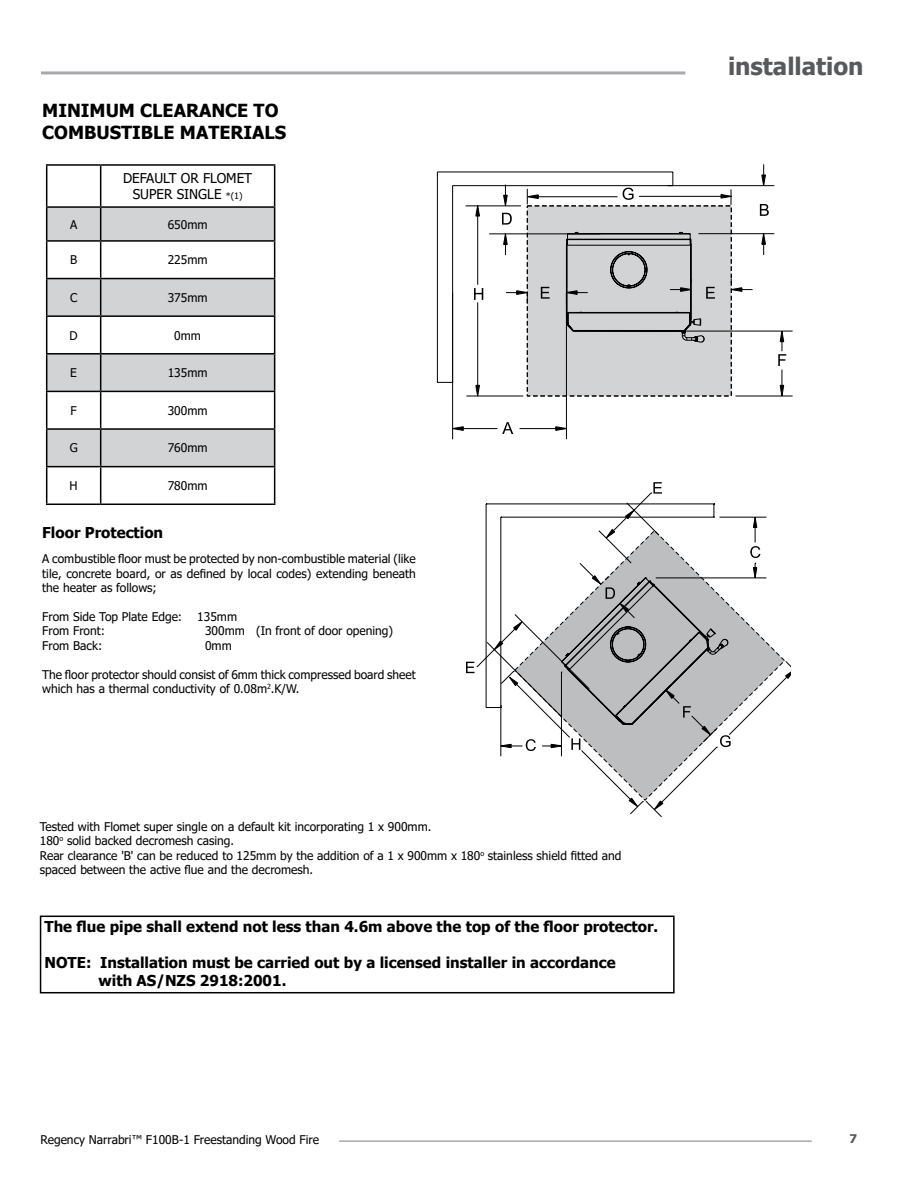
<style>
.page{position:relative;width:918px;height:1188px;background:#fff}
.page>*{position:absolute;margin:0;border:0;box-sizing:border-box;transform-origin:0 0}
.t1{font:700 24px "Tahoma";color:#58595b}
.t2{font:700 18px/21.6px "Tahoma";color:#000}
.t3{font:700 15px/18px "Tahoma";color:#000}
.t4{font:13.5px/16.2px "Tahoma";color:#000;text-align:center}
.t5{font:12px/14.4px "Tahoma";color:#000}
.t6{font:700 12px "Tahoma";color:#58595b}
.s1{font-size:9px}
</style>
<div class="page">
<hr style="left:339px;top:1140px;width:473px;height:2px;background:#a7a9ac">
<hr style="left:41px;top:71px;width:644px;height:3px;background:#a7a9ac">
<hr style="left:668px;top:185px;width:106px;height:1px;background:#000">
<svg style="left:761px;top:164px;width:5px;height:22px"></svg>
<hr style="left:566px;top:293px;width:1px;height:146px;background:#000">
<hr style="left:452px;top:293px;width:1px;height:146px;background:#000">
<hr style="left:520px;top:428px;width:36px;height:1px;background:#000">
<hr style="left:463px;top:428px;width:34px;height:1px;background:#000">
<svg style="left:555px;top:426px;width:12px;height:5px"></svg>
<svg style="left:436px;top:171px;width:238px;height:212px"></svg>
<svg style="left:780px;top:331px;width:4px;height:11px"></svg>
<svg style="left:761px;top:233px;width:5px;height:22px"></svg>
<svg style="left:452px;top:426px;width:12px;height:5px"></svg>
<svg style="left:780px;top:385px;width:4px;height:12px"></svg>
<svg style="left:760px;top:204px;width:9px;height:12px"></svg>
<svg style="left:778px;top:354px;width:8px;height:12px"></svg>
<svg style="left:502px;top:422px;width:11px;height:12px"></svg>
<svg style="left:465px;top:184px;width:288px;height:213px"></svg>
<svg style="left:476px;top:510px;width:315px;height:307px"></svg>
<svg style="left:785px;top:669px;width:6px;height:10px"></svg>
<svg style="left:753px;top:567px;width:4px;height:12px"></svg>
<svg style="left:750px;top:546px;width:10px;height:12px"></svg>
<svg style="left:466px;top:662px;width:9px;height:11px"></svg>
<svg style="left:494px;top:482px;width:237px;height:333px"></svg>
<div style="left:40px;top:916px;width:635px;height:77px;border:2px solid #000"></div>
<svg style="left:47px;top:208px;width:227px;height:258px;fill:#d1d3d4"></svg>
<hr style="left:46px;top:164px;width:55px;height:2px;background:#000">
<hr style="left:46px;top:166px;width:1px;height:40px;background:#000">
<hr style="left:101px;top:164px;width:174px;height:2px;background:#000">
<hr style="left:100px;top:166px;width:1px;height:40px;background:#000">
<hr style="left:274px;top:166px;width:1px;height:40px;background:#000">
<hr style="left:46px;top:206px;width:55px;height:2px;background:#000">
<hr style="left:46px;top:208px;width:1px;height:32px;background:#000">
<hr style="left:101px;top:206px;width:174px;height:2px;background:#000">
<hr style="left:100px;top:208px;width:1px;height:32px;background:#000">
<hr style="left:274px;top:208px;width:1px;height:32px;background:#000">
<hr style="left:46px;top:240px;width:55px;height:2px;background:#000">
<hr style="left:46px;top:242px;width:1px;height:36px;background:#000">
<hr style="left:101px;top:240px;width:174px;height:2px;background:#000">
<hr style="left:100px;top:242px;width:1px;height:36px;background:#000">
<hr style="left:274px;top:242px;width:1px;height:36px;background:#000">
<hr style="left:46px;top:278px;width:55px;height:1px;background:#000">
<hr style="left:46px;top:279px;width:1px;height:36px;background:#000">
<hr style="left:101px;top:278px;width:174px;height:1px;background:#000">
<hr style="left:100px;top:279px;width:1px;height:36px;background:#000">
<hr style="left:274px;top:279px;width:1px;height:36px;background:#000">
<hr style="left:46px;top:315px;width:55px;height:2px;background:#000">
<hr style="left:46px;top:317px;width:1px;height:36px;background:#000">
<hr style="left:101px;top:315px;width:174px;height:2px;background:#000">
<hr style="left:100px;top:317px;width:1px;height:36px;background:#000">
<hr style="left:274px;top:317px;width:1px;height:36px;background:#000">
<hr style="left:46px;top:353px;width:55px;height:2px;background:#000">
<hr style="left:46px;top:355px;width:1px;height:36px;background:#000">
<hr style="left:101px;top:353px;width:174px;height:2px;background:#000">
<hr style="left:100px;top:355px;width:1px;height:36px;background:#000">
<hr style="left:274px;top:355px;width:1px;height:36px;background:#000">
<hr style="left:46px;top:391px;width:55px;height:1px;background:#000">
<hr style="left:46px;top:392px;width:1px;height:36px;background:#000">
<hr style="left:101px;top:391px;width:174px;height:1px;background:#000">
<hr style="left:100px;top:392px;width:1px;height:36px;background:#000">
<hr style="left:274px;top:392px;width:1px;height:36px;background:#000">
<hr style="left:46px;top:428px;width:55px;height:2px;background:#000">
<hr style="left:46px;top:430px;width:1px;height:36px;background:#000">
<hr style="left:101px;top:428px;width:174px;height:2px;background:#000">
<hr style="left:100px;top:430px;width:1px;height:36px;background:#000">
<hr style="left:274px;top:430px;width:1px;height:36px;background:#000">
<hr style="left:46px;top:466px;width:55px;height:1px;background:#000">
<hr style="left:46px;top:467px;width:1px;height:37px;background:#000">
<hr style="left:101px;top:466px;width:174px;height:1px;background:#000">
<hr style="left:100px;top:467px;width:1px;height:37px;background:#000">
<hr style="left:274px;top:467px;width:1px;height:37px;background:#000">
<hr style="left:46px;top:504px;width:55px;height:1px;background:#000">
<hr style="left:101px;top:504px;width:174px;height:1px;background:#000">
<h2 class="t2" style="left:42px;top:101px;width:245px">MINIMUM CLEARANCE TO<br>COMBUSTIBLE MATERIALS</h2>
<p class="t4" style="left:123px;top:171px;width:130px">DEFAULT OR FLOMET<br>SUPER SINGLE <span class="s1">*(1)</span></p>
<p class="t5" style="left:70px;top:218px;width:9px">A</p>
<p class="t5" style="left:168px;top:218px;width:41px">650mm</p>
<p class="t5" style="left:70px;top:253px;width:9px">B</p>
<p class="t5" style="left:168px;top:253px;width:41px">225mm</p>
<p class="t5" style="left:70px;top:291px;width:9px">C</p>
<p class="t5" style="left:168px;top:291px;width:41px">375mm</p>
<p class="t5" style="left:70px;top:329px;width:10px">D</p>
<p class="t5" style="left:174px;top:329px;width:28px">0mm</p>
<p class="t5" style="left:70px;top:366px;width:8px">E</p>
<p class="t5" style="left:168px;top:366px;width:41px">135mm</p>
<p class="t5" style="left:71px;top:404px;width:8px">F</p>
<p class="t5" style="left:168px;top:404px;width:41px">300mm</p>
<p class="t5" style="left:70px;top:442px;width:10px">G</p>
<p class="t5" style="left:168px;top:442px;width:41px">760mm</p>
<p class="t5" style="left:70px;top:479px;width:10px">H</p>
<p class="t5" style="left:168px;top:479px;width:41px">780mm</p>
<p class="t3" style="left:42px;top:524px;width:122px">Floor Protection</p>
<p class="t5" style="left:42px;top:552px;width:375px;text-align:justify">A combustible floor must be protected by non-combustible material (like tile, concrete board, or as defined by local codes) extending beneath the heater as follows;</p>
<p class="t5" style="left:42px;top:610px;width:141px">From Side Top Plate Edge:</p>
<p class="t5" style="left:197px;top:610px;width:41px">135mm</p>
<p class="t5" style="left:42px;top:624px;width:64px">From Front:</p>
<p class="t5" style="left:205px;top:624px;width:190px">300mm (In front of door opening)</p>
<p class="t5" style="left:42px;top:639px;width:62px">From Back:</p>
<p class="t5" style="left:205px;top:639px;width:28px">0mm</p>
<p class="t5" style="left:42px;top:668px;width:375px">The floor protector should consist of 6mm thick compressed board sheet which has a thermal conductivity of 0.08m<sup>2</sup>.K/W.</p>
<p class="t5" style="left:40px;top:820px;width:583px">Tested with Flomet super single on a default kit incorporating 1 x 900mm.<br>180<sup>o</sup> solid backed decromesh casing.<br>Rear clearance 'B' can be reduced to 125mm by the addition of a 1 x 900mm x 180<sup>o</sup> stainless shield fitted and spaced between the active flue and the decromesh.</p>
<p class="t3" style="left:45px;top:918px;width:615px">The flue pipe shall extend not less than 4.6m above the top of the floor protector.</p>
<p class="t3" style="left:99px;top:954px;width:519px;text-indent:-54px">NOTE: Installation must be carried out by a licensed installer in accordance with AS/NZS 2918:2001.</p>
<h1 class="t1" style="left:728px;top:49px;width:137px">installation</h1>
<p class="t5" style="left:40px;top:1133px;width:280px">Regency Narrabri™ F100B-1 Freestanding Wood Fire</p>
<p class="t6" style="left:849px;top:1130px;width:9px">7</p>
</div>
